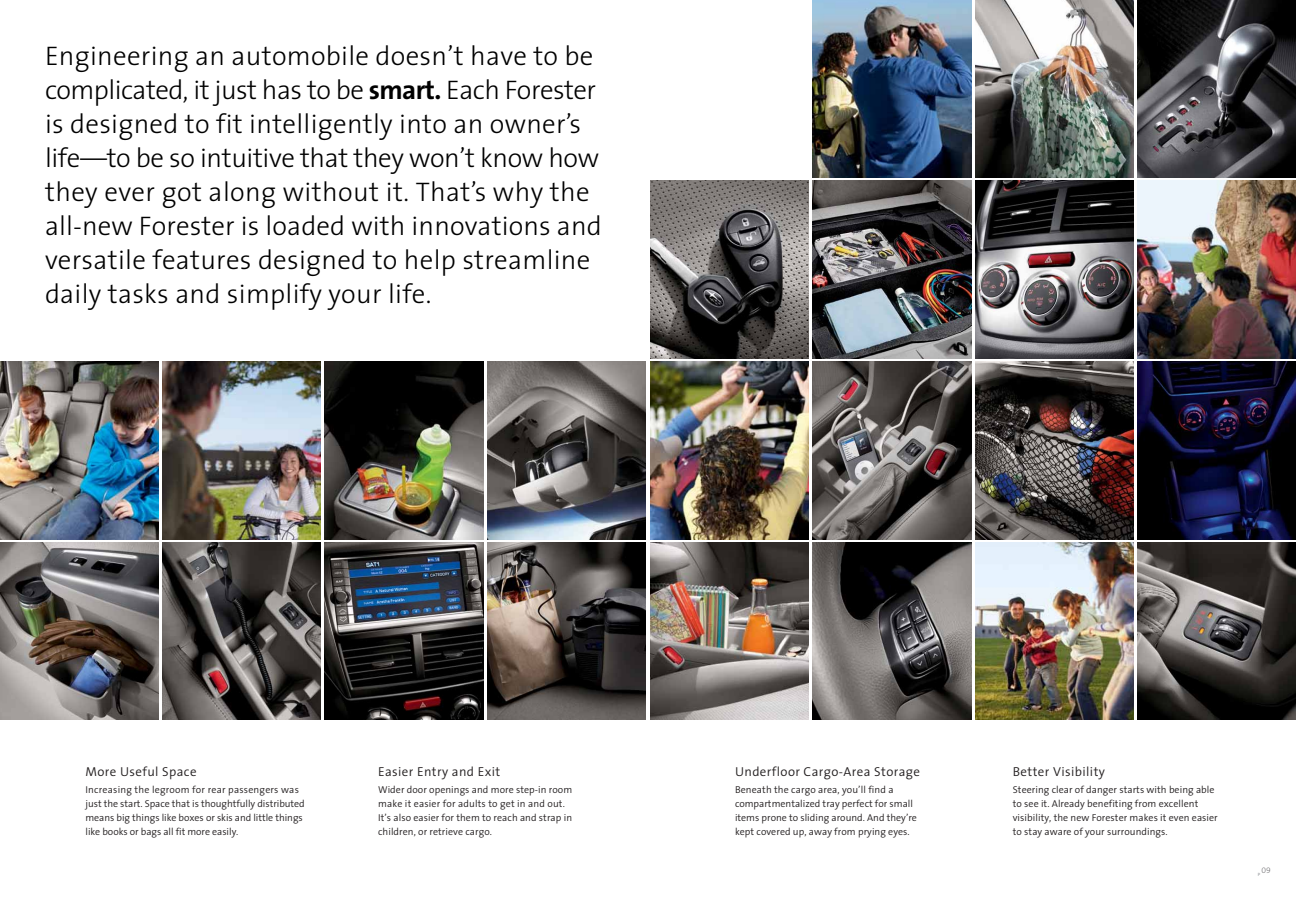
<style>
.page{position:relative;width:1296px;height:900px;background:#fff}
.page>*{position:absolute;margin:0;border:0;box-sizing:border-box;transform-origin:0 0}
.t1{font:27px/34px "The Sans Light Subaru";letter-spacing:.01em;color:#000}
.t2{font:13px "The Sans Semi Light Subaru";letter-spacing:.03em;color:#231f20}
.t3{font:10px/14px "The Sans Semi Light Subaru";letter-spacing:.005em;color:#231f20}
.t4{font:8px "The Sans Light Subaru";color:#717073}
.s1{font-family:"The Sans Bold Subaru"}
</style>
<div class="page">
<img style="left:325px;top:543px;width:158px;height:177px">
<img style="left:162px;top:543px;width:159px;height:177px">
<img style="left:0;top:543px;width:158px;height:177px">
<img style="left:0;top:362px;width:158px;height:177px">
<img style="left:162px;top:362px;width:159px;height:177px">
<img style="left:325px;top:362px;width:158px;height:177px">
<img style="left:650px;top:543px;width:159px;height:177px">
<img style="left:487px;top:543px;width:159px;height:177px">
<img style="left:975px;top:181px;width:159px;height:177px">
<img style="left:1138px;top:181px;width:158px;height:177px">
<img style="left:1138px;top:362px;width:158px;height:177px">
<img style="left:975px;top:362px;width:159px;height:177px">
<img style="left:813px;top:543px;width:158px;height:177px">
<img style="left:650px;top:181px;width:159px;height:177px">
<img style="left:813px;top:181px;width:158px;height:177px">
<img style="left:813px;top:0;width:158px;height:177px">
<img style="left:975px;top:0;width:159px;height:177px">
<img style="left:1138px;top:0;width:158px;height:177px">
<img style="left:1138px;top:543px;width:158px;height:177px">
<img style="left:975px;top:543px;width:159px;height:177px">
<img style="left:650px;top:362px;width:159px;height:177px">
<img style="left:813px;top:362px;width:158px;height:177px">
<img style="left:487px;top:362px;width:159px;height:177px">
<p class="t1" style="left:45px;top:41px;width:558px">Engineering an automobile doesn’t have to be complicated, it just has to be <span class="s1">smart.</span> Each Forester is designed to fit intelligently into an owner’s life—to be so intuitive that they won’t know how they ever got along without it. That’s why the all-new Forester is loaded with innovations and versatile features designed to help streamline daily tasks and simplify your life.</p>
<h2 class="t2" style="left:86px;top:765px;width:113px">More Useful Space</h2>
<p class="t3" style="left:86px;top:783px;width:221px">Increasing the legroom for rear passengers was just the start. Space that is thoughtfully distributed means big things like boxes or skis and little things like books or bags all fit more easily.</p>
<h2 class="t2" style="left:378px;top:765px;width:124px">Easier Entry and Exit</h2>
<p class="t3" style="left:378px;top:783px;width:196px">Wider door openings and more step-in room make it easier for adults to get in and out.<br>It’s also easier for them to reach and strap in children, or retrieve cargo.</p>
<h2 class="t2" style="left:735px;top:765px;width:187px">Underfloor Cargo-Area Storage</h2>
<p class="t3" style="left:735px;top:783px;width:183px">Beneath the cargo area, you’ll find a compartmentalized tray perfect for small items prone to sliding around. And they’re kept covered up, away from prying eyes.</p>
<h2 class="t2" style="left:1013px;top:765px;width:94px">Better Visibility</h2>
<p class="t3" style="left:1013px;top:783px;width:207px">Steering clear of danger starts with being able to see it. Already benefiting from excellent visibility, the new Forester makes it even easier to stay aware of your surroundings.</p>
<p class="t4" style="left:1258px;top:867px;width:15px"><sub>P</sub> 09</p>
</div>
